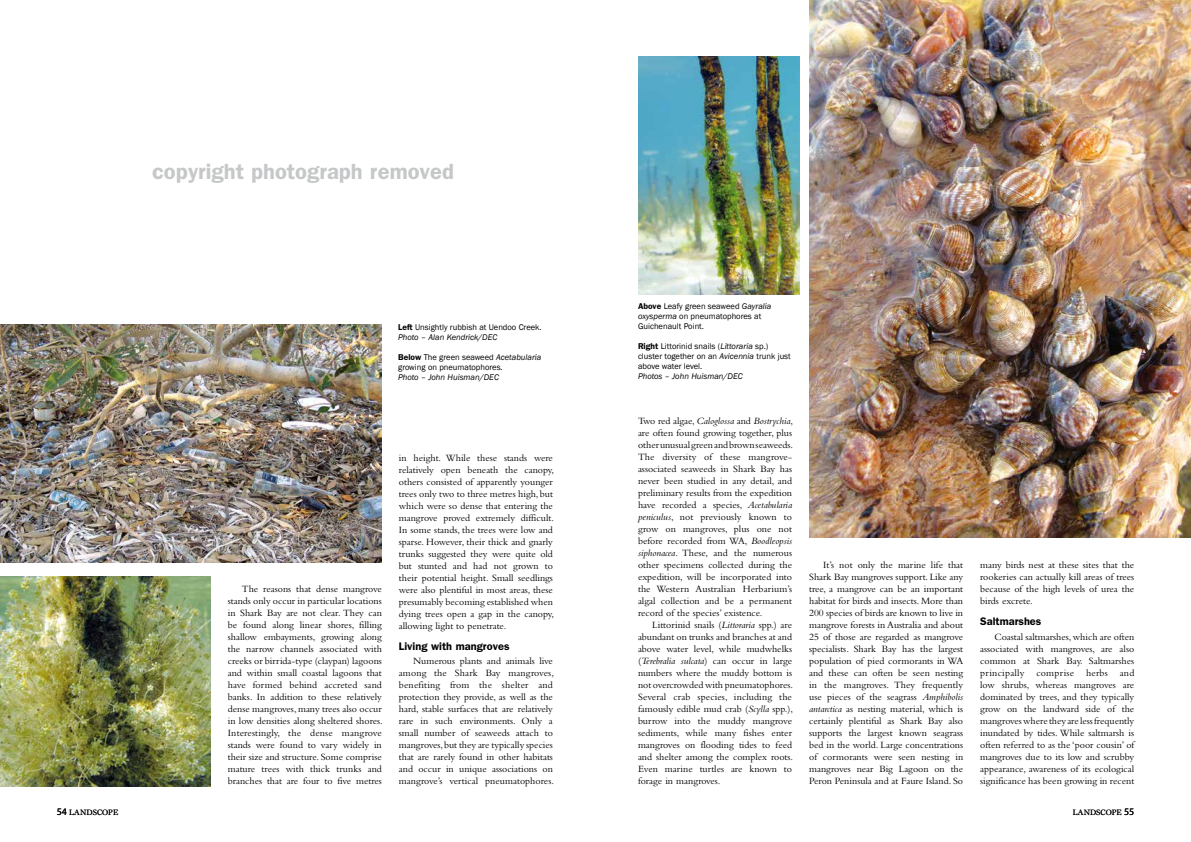
<style>
.page{position:relative;width:1191px;height:842px;background:#fff}
.page>*{position:absolute;margin:0;border:0;box-sizing:border-box;transform-origin:0 0}
.t1{font:600 22px "Franklin Gothic";color:#c6c7c8}
.t2{font:600 11px "Franklin Gothic";color:#000}
.t3{font:10px/12px "Bembo";color:#000;text-align:justify}
.t4{font:8.5px/10px "Franklin Gothic";color:#000}
.t5{font:italic 8.5px "Franklin Gothic";color:#000}
.t6{font:8px "Esprit";color:#000}
.s1{font-family:"Myriad Pro";font-size:10px}
.s2{font-weight:600}
.s3{font-style:italic}
</style>
<div class="page">
<img style="left:809px;top:0;width:382px;height:537px">
<img style="left:0;top:324px;width:382px;height:238px">
<img style="left:0;top:576px;width:211px;height:210px">
<img style="left:638px;top:57px;width:162px;height:238px">
<h1 class="t1" style="left:152px;top:158px;width:303px">copyright photograph removed</h1>
<p class="t6" style="left:57px;top:808px;width:63px"><span class="s1">54</span> LANDSCOPE</p>
<p class="t4" style="left:398px;top:323px;width:145px"><span class="s2">Left</span> Unsightly rubbish at Uendoo Creek.<br><span class="s3">Photo – Alan Kendrick/DEC</span></p>
<p class="t4" style="left:398px;top:353px;width:145px"><span class="s2">Below</span> The green seaweed <span class="s3">Acetabularia </span>growing on pneumatophores.</p>
<p class="t5" style="left:398px;top:372px;width:102px">Photo – John Huisman/DEC</p>
<p class="t3" style="left:228px;top:583px;width:157px;text-indent:14px">The reasons that dense mangrove stands only occur in particular locations in Shark Bay are not clear. They can be found along linear shores, filling shallow embayments, growing along the narrow channels associated with creeks or birrida-type (claypan) lagoons and within small coastal lagoons that have formed behind accreted sand banks. In addition to these relatively dense mangroves, many trees also occur in low densities along sheltered shores.<br>Interestingly, the dense mangrove stands were found to vary widely in their size and structure. Some comprise mature trees with thick trunks and branches that are four to five metres</p>
<p class="t3" style="left:399px;top:452px;width:157px">in height. While these stands were relatively open beneath the canopy, others consisted of apparently younger trees only two to three metres high, but which were so dense that entering the mangrove proved extremely difficult.<br>In some stands, the trees were low and sparse. However, their thick and gnarly trunks suggested they were quite old but stunted and had not grown to their potential height. Small seedlings were also plentiful in most areas, these presumably becoming established when dying trees open a gap in the canopy, allowing light to penetrate.</p>
<p class="t2" style="left:399px;top:639px;width:112px">Living with mangroves</p>
<p class="t3" style="left:399px;top:655px;width:157px;text-indent:14px">Numerous plants and animals live among the Shark Bay mangroves, benefiting from the shelter and protection they provide, as well as the hard, stable surfaces that are relatively rare in such environments. Only a small number of seaweeds attach to mangroves, but they are typically species that are rarely found in other habitats and occur in unique associations on mangrove’s vertical pneumatophores.</p>
<p class="t4" style="left:638px;top:302px;width:135px"><span class="s2">Above</span> Leafy green seaweed <span class="s3">Gayralia oxysperma</span> on pneumatophores at<br>Guichenault Point.</p>
<p class="t4" style="left:638px;top:342px;width:154px"><span class="s2">Right</span> Littorinid snails (<span class="s3">Littoraria</span> sp.) cluster together on an <span class="s3">Avicennia</span> trunk just above water level.</p>
<p class="t5" style="left:638px;top:371px;width:106px">Photos – John Huisman/DEC</p>
<p class="t3" style="left:638px;top:414px;width:157px">Two red algae, <span class="s3">Caloglossa</span> and <span class="s3">Bostrychia</span>, are often found growing together, plus other unusual green and brown seaweeds.<br>The diversity of these mangrove&shy;associated seaweeds in Shark Bay has never been studied in any detail, and preliminary results from the expedition have recorded a species, <span class="s3">Acetabularia peniculus</span>, not previously known to grow on mangroves, plus one not before recorded from WA, <span class="s3">Boodleopsis siphonacea</span>. These, and the numerous other specimens collected during the expedition, will be incorporated into the Western Australian Herbarium’s algal collection and be a permanent record of the species’ existence.</p>
<p class="t3" style="left:638px;top:618px;width:157px;text-indent:14px">Littorinid snails (<span class="s3">Littoraria</span> spp.) are abundant on trunks and branches at and above water level, while mudwhelks (<span class="s3">Terebralia sulcata</span>) can occur in large numbers where the muddy bottom is not overcrowded with pneumatophores.<br>Several crab species, including the famously edible mud crab (<span class="s3">Scylla</span> spp.), burrow into the muddy mangrove sediments, while many fishes enter mangroves on flooding tides to feed and shelter among the complex roots.<br>Even marine turtles are known to forage in mangroves.</p>
<p class="t3" style="left:809px;top:558px;width:156px;text-indent:14px">It’s not only the marine life that Shark Bay mangroves support. Like any tree, a mangrove can be an important habitat for birds and insects. More than 200 species of birds are known to live in mangrove forests in Australia and about 25 of those are regarded as mangrove specialists. Shark Bay has the largest population of pied cormorants in WA and these can often be seen nesting in the mangroves. They frequently use pieces of the seagrass <span class="s3">Amphibolis antarctica</span> as nesting material, which is certainly plentiful as Shark Bay also supports the largest known seagrass bed in the world. Large concentrations of cormorants were seen nesting in mangroves near Big Lagoon on the Peron Peninsula and at Faure Island. So</p>
<p class="t3" style="left:980px;top:558px;width:156px">many birds nest at these sites that the rookeries can actually kill areas of trees because of the high levels of urea the birds excrete.</p>
<p class="t2" style="left:980px;top:615px;width:63px">Saltmarshes</p>
<p class="t3" style="left:980px;top:630px;width:156px;text-indent:14px">Coastal saltmarshes, which are often associated with mangroves, are also common at Shark Bay. Saltmarshes principally comprise herbs and low shrubs, whereas mangroves are dominated by trees, and they typically grow on the landward side of the mangroves where they are less frequently inundated by tides. While saltmarsh is often referred to as the ‘poor cousin’ of mangroves due to its low and scrubby appearance, awareness of its ecological significance has been growing in recent</p>
<p class="t6" style="left:1072px;top:808px;width:63px">LANDSCOPE <span class="s1">55</span></p>
</div>
